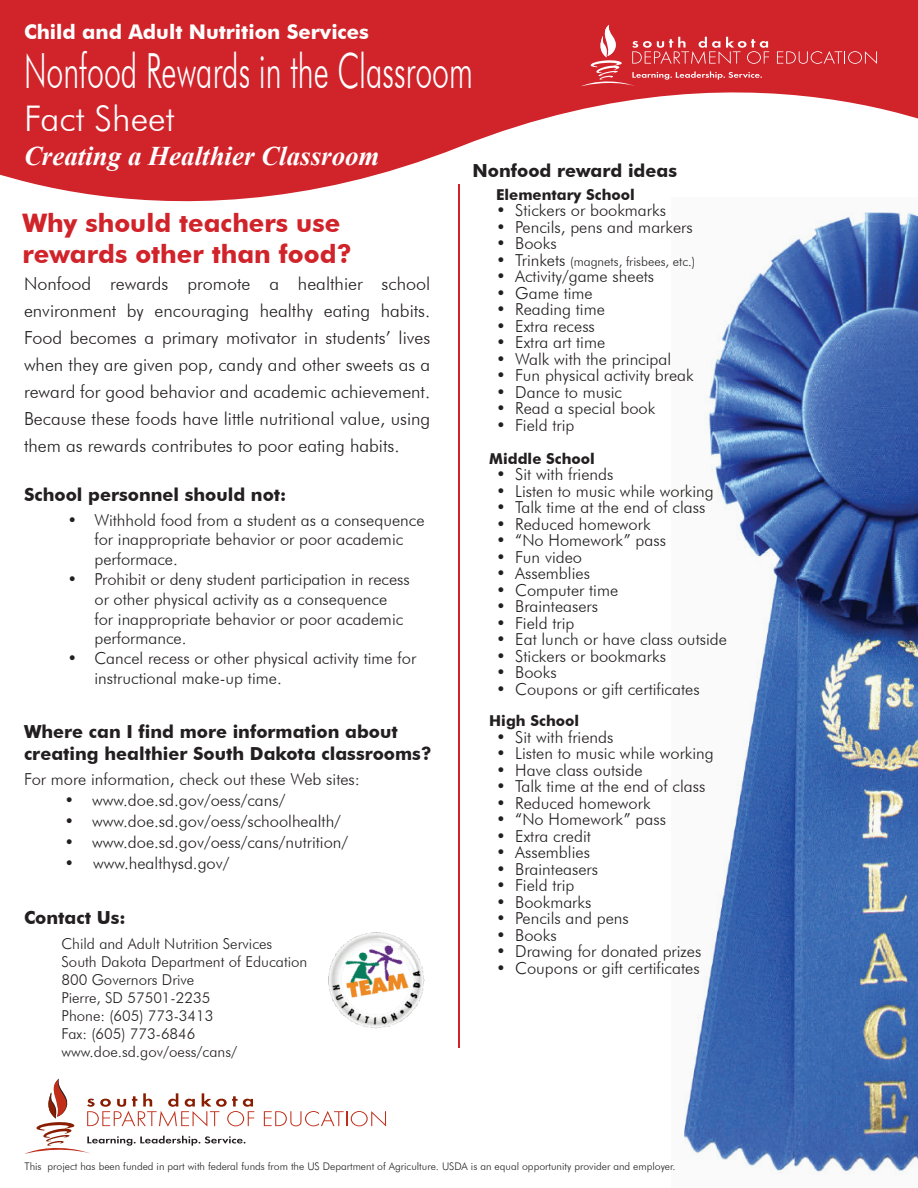
<style>
.page{position:relative;width:918px;height:1188px;background:#fff}
.page>*{position:absolute;margin:0;border:0;box-sizing:border-box;transform-origin:0 0}
.t1{font:300 48.45px "Futura BT";color:#fff;scale:.62 1}
.t2{font:300 35.4px "Futura BT";color:#fff}
.t3{font:italic 700 27px "Times New Roman";color:#fff}
.t4{font:700 25.5px "Futura BT";color:#d1232a}
.t5{font:700 20.25px "Futura BT";color:#fff}
.t6{font:300 18px/27px "Futura BT";color:#231f20;text-align:justify}
.t7{font:700 18px/21.6px "Futura BT";color:#231f20}
.t8{font:300 16.5px/19.8px "Futura BT";color:#231f20}
.t9{font:300 15px "Futura BT";color:#231f20}
.t10{font:700 15px "Futura BT";color:#231f20}
.t11{font:300 12.75px "Futura BT";color:#231f20}
.t12{font:300 10.5px "Futura BT";color:#231f20}
.s1{font-size:16.5px}
</style>
<div class="page">
<img style="left:684px;top:269px;width:234px;height:906px">
<svg style="left:0;top:0;width:918px;height:269px;fill:#d1232a"></svg>
<svg style="left:777px;top:51px;width:100px;height:13px"></svg>
<svg style="left:580px;top:25px;width:189px;height:61px;background:#d63e44"></svg>
<hr style="left:458px;top:184px;width:2px;height:864px;background:#d1232a">
<svg style="left:264px;top:1111px;width:122px;height:15px"></svg>
<svg style="left:24px;top:1078px;width:230px;height:76px"></svg>
<img style="left:328px;top:932px;width:97px;height:97px">
<p class="t5" style="left:24px;top:20px;width:347px">Child and Adult Nutrition Services</p>
<p class="t1" style="left:24px;top:41px;width:726px">Nonfood Rewards in the Classroom</p>
<p class="t2" style="left:24px;top:96px;width:152px">Fact Sheet</p>
<p class="t3" style="left:24px;top:137px;width:357px">Creating a Healthier Classroom</p>
<p class="t4" style="left:22px;top:208px;width:319px">Why should teachers use</p>
<p class="t4" style="left:22px;top:238px;width:331px">rewards other than food?</p>
<p class="t6" style="left:24px;top:270px;width:408px">Nonfood rewards promote a healthier school environment by encouraging healthy eating habits.<br>Food becomes a primary motivator in students’ lives when they are given pop, candy and other sweets as a reward for good behavior and academic achievement.<br>Because these foods have little nutritional value, using them as rewards contributes to poor eating habits.</p>
<p class="t7" style="left:24px;top:484px;width:264px">School personnel should not:</p>
<p class="t8" style="left:94px;top:510px;width:332px;text-indent:-27px">• Withhold food from a student as a consequence for inappropriate behavior or poor academic performace.</p>
<p class="t8" style="left:94px;top:569px;width:317px;text-indent:-27px">• Prohibit or deny student participation in recess or other physical activity as a consequence for inappropriate behavior or poor academic performance.</p>
<p class="t8" style="left:94px;top:648px;width:323px;text-indent:-27px">• Cancel recess or other physical activity time for instructional make-up time.</p>
<p class="t7" style="left:24px;top:721px;width:409px">Where can I find more information about creating healthier South Dakota classrooms?</p>
<p class="t8" style="left:24px;top:769px;width:338px">For more information, check out these Web sites:</p>
<p class="t8" style="left:64px;top:790px;width:222px">• www.doe.sd.gov/oess/cans/</p>
<p class="t8" style="left:64px;top:811px;width:278px">• www.doe.sd.gov/oess/schoolhealth/</p>
<p class="t8" style="left:64px;top:832px;width:285px">• www.doe.sd.gov/oess/cans/nutrition/</p>
<p class="t8" style="left:64px;top:853px;width:167px">• www.healthysd.gov/</p>
<p class="t7" style="left:24px;top:907px;width:103px">Contact Us:</p>
<p class="t9" style="left:62px;top:934px;width:212px">Child and Adult Nutrition Services</p>
<p class="t9" style="left:62px;top:952px;width:247px">South Dakota Department of Education</p>
<p class="t9" style="left:62px;top:970px;width:134px">800 Governors Drive</p>
<p class="t9" style="left:62px;top:988px;width:150px">Pierre, SD 57501-2235</p>
<p class="t9" style="left:62px;top:1006px;width:154px">Phone: (605) 773-3413</p>
<p class="t9" style="left:62px;top:1024px;width:136px">Fax: (605) 773-6846</p>
<p class="t9" style="left:62px;top:1042px;width:177px">www.doe.sd.gov/oess/cans/</p>
<p class="t7" style="left:472px;top:160px;width:206px">Nonfood reward ideas</p>
<p class="t10" style="left:496px;top:186px;width:140px">Elementary School</p>
<p class="t8" style="left:496px;top:201px;width:171px">• Stickers or bookmarks</p>
<p class="t8" style="left:496px;top:217px;width:198px">• Pencils, pens and markers</p>
<p class="t8" style="left:496px;top:234px;width:62px">• Books</p>
<p class="t11" style="left:496px;top:254px;width:201px"><span class="s1">• Trinkets</span> (magnets, frisbees, etc.)</p>
<p class="t8" style="left:496px;top:267px;width:160px">• Activity/game sheets</p>
<p class="t8" style="left:496px;top:283px;width:98px">• Game time</p>
<p class="t8" style="left:496px;top:300px;width:110px">• Reading time</p>
<p class="t8" style="left:496px;top:316px;width:100px">• Extra recess</p>
<p class="t8" style="left:496px;top:333px;width:111px">• Extra art time</p>
<p class="t8" style="left:496px;top:349px;width:177px">• Walk with the principal</p>
<p class="t8" style="left:496px;top:366px;width:199px">• Fun physical activity break</p>
<p class="t8" style="left:496px;top:382px;width:128px">• Dance to music</p>
<p class="t8" style="left:496px;top:399px;width:161px">• Read a special book</p>
<p class="t8" style="left:496px;top:415px;width:80px">• Field trip</p>
<p class="t10" style="left:489px;top:450px;width:107px">Middle School</p>
<p class="t8" style="left:496px;top:465px;width:119px">• Sit with friends</p>
<p class="t8" style="left:496px;top:481px;width:219px">• Listen to music while working</p>
<p class="t8" style="left:496px;top:498px;width:211px">• Talk time at the end of class</p>
<p class="t8" style="left:496px;top:514px;width:156px">• Reduced homework</p>
<p class="t8" style="left:496px;top:531px;width:172px">• “No Homework” pass</p>
<p class="t8" style="left:496px;top:547px;width:88px">• Fun video</p>
<p class="t8" style="left:496px;top:564px;width:95px">• Assemblies</p>
<p class="t8" style="left:496px;top:580px;width:124px">• Computer time</p>
<p class="t8" style="left:496px;top:597px;width:104px">• Brainteasers</p>
<p class="t8" style="left:496px;top:613px;width:80px">• Field trip</p>
<p class="t8" style="left:496px;top:630px;width:232px">• Eat lunch or have class outside</p>
<p class="t8" style="left:496px;top:646px;width:171px">• Stickers or bookmarks</p>
<p class="t8" style="left:496px;top:663px;width:62px">• Books</p>
<p class="t8" style="left:496px;top:679px;width:205px">• Coupons or gift certificates</p>
<p class="t10" style="left:489px;top:712px;width:91px">High School</p>
<p class="t8" style="left:496px;top:727px;width:119px">• Sit with friends</p>
<p class="t8" style="left:496px;top:744px;width:219px">• Listen to music while working</p>
<p class="t8" style="left:496px;top:760px;width:148px">• Have class outside</p>
<p class="t8" style="left:496px;top:777px;width:211px">• Talk time at the end of class</p>
<p class="t8" style="left:496px;top:793px;width:156px">• Reduced homework</p>
<p class="t8" style="left:496px;top:810px;width:172px">• “No Homework” pass</p>
<p class="t8" style="left:496px;top:826px;width:96px">• Extra credit</p>
<p class="t8" style="left:496px;top:843px;width:95px">• Assemblies</p>
<p class="t8" style="left:496px;top:859px;width:104px">• Brainteasers</p>
<p class="t8" style="left:496px;top:876px;width:80px">• Field trip</p>
<p class="t8" style="left:496px;top:892px;width:97px">• Bookmarks</p>
<p class="t8" style="left:496px;top:909px;width:134px">• Pencils and pens</p>
<p class="t8" style="left:496px;top:925px;width:62px">• Books</p>
<p class="t8" style="left:496px;top:942px;width:207px">• Drawing for donated prizes</p>
<p class="t8" style="left:496px;top:958px;width:205px">• Coupons or gift certificates</p>
<p class="t12" style="left:24px;top:1159px;width:652px">This project has been funded in part with federal funds from the US Department of Agriculture. USDA is an equal opportunity provider and employer.</p>
</div>
